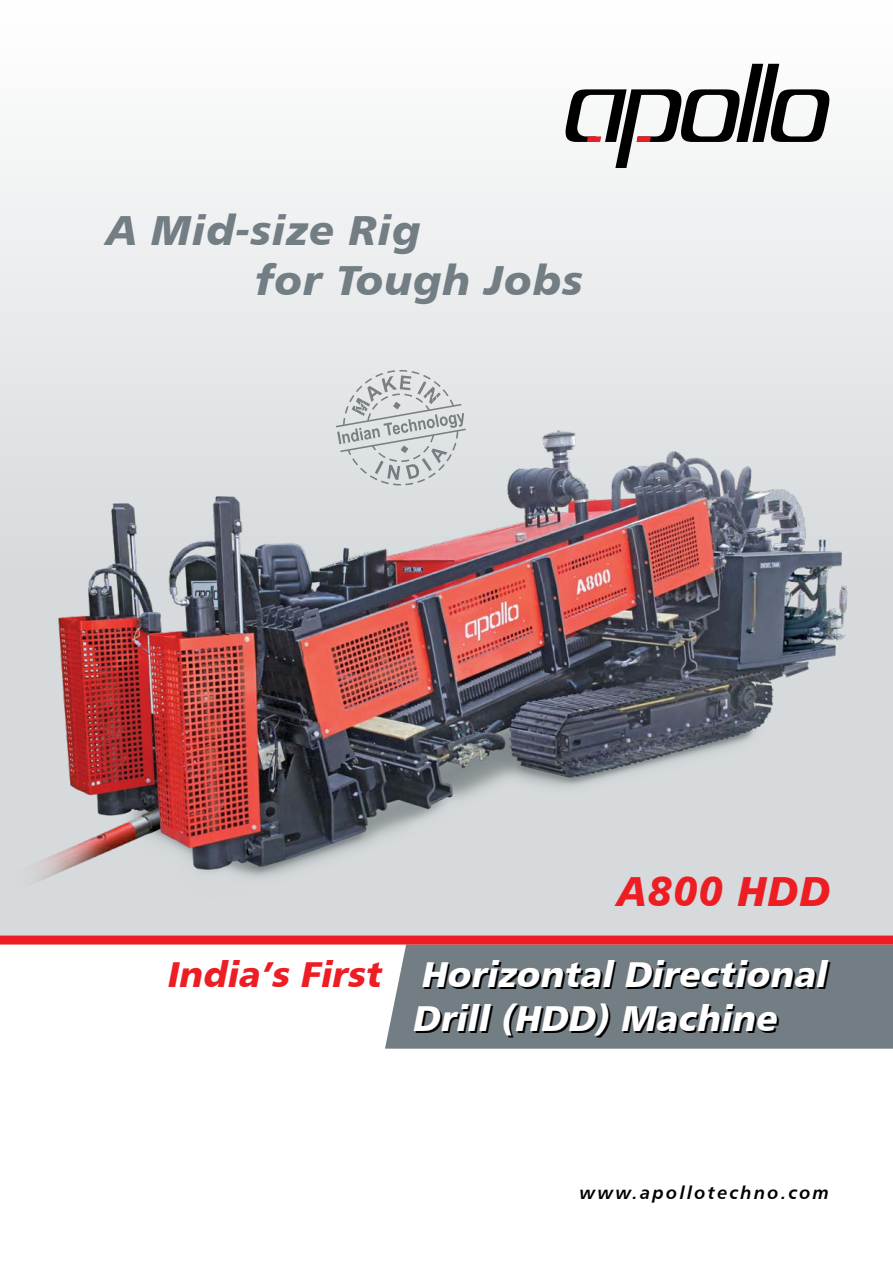
<style>
.page{position:relative;width:893px;height:1263px;background:#fff}
.page>*{position:absolute;margin:0;border:0;box-sizing:border-box;transform-origin:0 0}
.t1{font:42px/50.4px "Humanist 777 BT Black Italic B";letter-spacing:.015em;color:#727d84}
.t2{font:42px "Humanist 777 BT Black Italic B";letter-spacing:.025em;color:#ed1d24;scale:.95 1}
.t3{font:italic 36px/43.2px "Humanist 777 BT Black B";color:#fff}
.t4{font:italic 36px "Humanist 777 BT Black B";color:#ed1d24}
.t5{font:18px "Humanist 777 BT Bold Italic B";letter-spacing:.125em;color:#000}
</style>
<div class="page">
<div style="left:0;top:0;width:893px;height:935px;background:linear-gradient(to bottom,#f9fafa,#ccd1d4)"></div>
<img style="left:0;top:425px;width:854px;height:479px">
<div style="left:385px;top:944px;width:508px;height:105px;background:#727d84"></div>
<svg style="left:564px;top:64px;width:267px;height:104px"></svg>
<div style="left:0;top:935px;width:893px;height:9px;background:#ed1d24"></div>
<svg style="left:336px;top:370px;width:130px;height:115px;background:#cfd2d4"></svg>
<p class="t1" style="left:256px;top:203px;width:329px;text-indent:-149px">A Mid-size Rig<br>for Tough Jobs</p>
<p class="t2" style="left:617px;top:864px;width:226px">A800 HDD</p>
<p class="t4" style="left:166px;top:952px;width:224px">India’s First</p>
<p class="t3" style="left:412px;top:952px;width:424px">Horizontal Directional<br>Drill (HDD) Machine</p>
<p class="t5" style="left:580px;top:1181px;width:251px">www.apollotechno.com</p>
</div>
